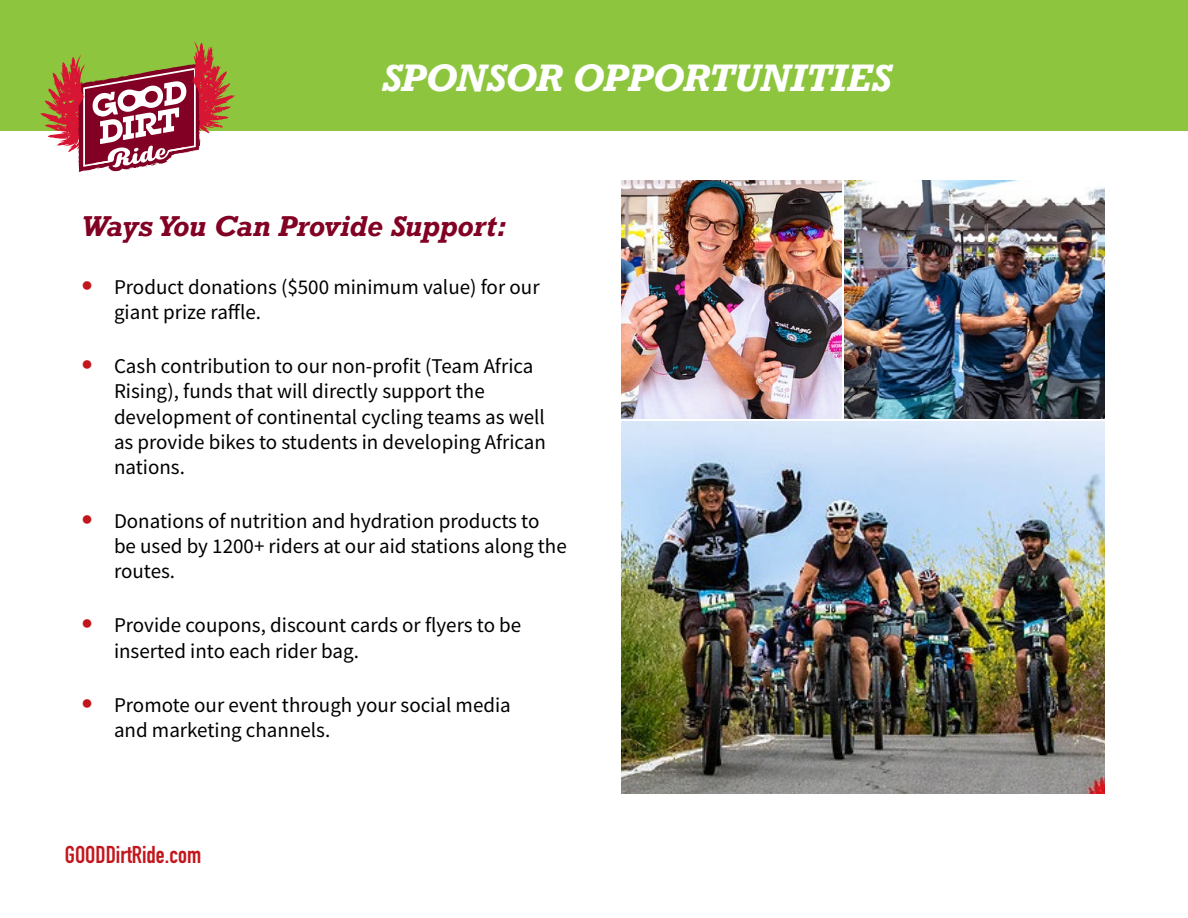
<style>
.page{position:relative;width:1188px;height:918px;background:#fff}
.page>*{position:absolute;margin:0;border:0;box-sizing:border-box;transform-origin:0 0}
.t1{font:italic 700 36px "Rockwell";letter-spacing:-.005em;color:#fff}
.t2{font:italic 700 27px "Rockwell";letter-spacing:-.01em;color:#820023}
.t3{font:700 24px "DIN Condensed";color:#c3161c}
.t4{font:21px/25.2px "Source Sans Pro";color:#000}
.s1{font-family:"DIN Condensed";font-weight:700;font-size:24px;color:#c3161c}
</style>
<div class="page">
<div style="left:0;top:0;width:1188px;height:131px;background:#8dc63e"></div>
<svg style="left:40px;top:41px;width:195px;height:131px"></svg>
<img style="left:621px;top:180px;width:220px;height:239px">
<img style="left:621px;top:422px;width:483px;height:372px">
<img style="left:845px;top:180px;width:259px;height:239px">
<h1 class="t1" style="left:382px;top:55px;width:511px">SPONSOR OPPORTUNITIES</h1>
<p class="t2" style="left:81px;top:209px;width:427px">Ways You Can Provide Support:</p>
<p class="t4" style="left:114px;top:274px;width:427px;text-indent:-33px"><span class="s1">•</span> Product donations ($500 minimum value) for our giant prize raffle.</p>
<p class="t4" style="left:114px;top:354px;width:434px;text-indent:-33px"><span class="s1">•</span> Cash contribution to our non-profit (Team Africa Rising), funds that will directly support the development of continental cycling teams as well as provide bikes to students in developing African nations.</p>
<p class="t4" style="left:114px;top:508px;width:454px;text-indent:-33px"><span class="s1">•</span> Donations of nutrition and hydration products to<br>be used by 1200+ riders at our aid stations along the routes.</p>
<p class="t4" style="left:114px;top:613px;width:409px;text-indent:-33px"><span class="s1">•</span> Provide coupons, discount cards or flyers to be inserted into each rider bag.</p>
<p class="t4" style="left:114px;top:692px;width:398px;text-indent:-33px"><span class="s1">•</span> Promote our event through your social media and marketing channels.</p>
<p class="t3" style="left:65px;top:838px;width:138px">GOODDirtRide.com</p>
</div>
